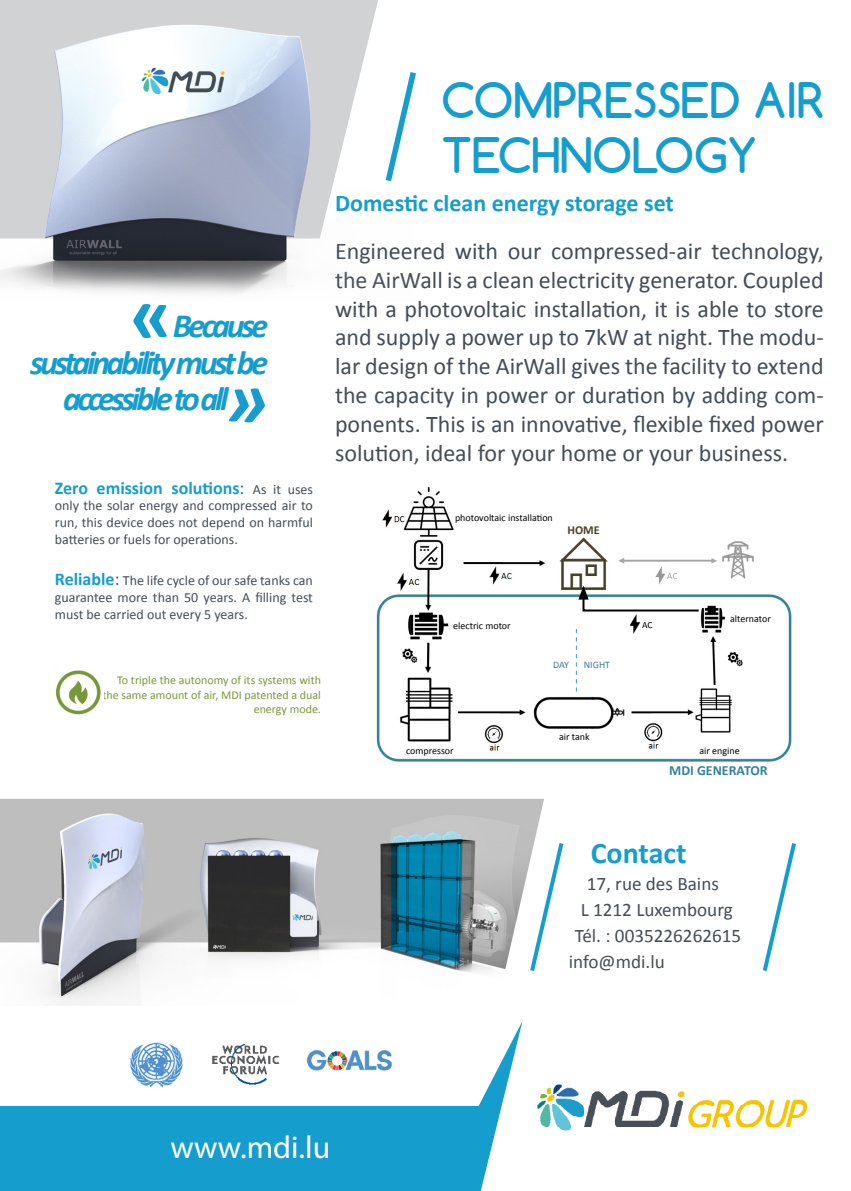
<style>
.page{position:relative;width:851px;height:1191px;background:#fff}
.page>*{position:absolute;margin:0;border:0;box-sizing:border-box;transform-origin:0 0}
.t1{font:700 79.8px "Calibri";color:#159dce}
.t2{font:italic 700 79.8px "Calibri";color:#159dce}
.t3{font:700 46px "Comfortaa";color:#159dce}
.t4{font:italic 700 34px "Calibri";letter-spacing:-.1em;color:#159dce}
.t5{font:31.8px "Myriad Pro";color:#fff}
.t6{font:700 30px "Calibri";color:#159dce}
.t7{font:24px/28.8px "Calibri";color:#434d57;text-align:justify}
.t8{font:700 24px "Calibri";color:#159dce}
.t9{font:19.2px "Calibri";color:#434d57}
.t10{font:700 18px "Calibri";color:#159dce}
.t11{font:14px/16.8px "Calibri";color:#434d57;text-align:justify}
.t12{font:700 14px "Calibri";color:#358399}
.t13{font:700 12.2px "Calibri";color:#4a4329}
.t14{font:12px/14.4px "Calibri";color:#799839;text-align:right}
.t15{font:10px "Calibri";color:#000}
.t16{font:10px "Calibri";color:#487b8e}
.t17{font:9.4px "Calibri";color:#000}
.s1{font-weight:400;color:#434d57}
.s2{font-weight:400;font-size:14px;color:#434d57}
.s3{font-weight:700;font-size:18px;color:#159dce}
.s4{font-size:18px}
</style>
<div class="page">
<img style="left:376px;top:486px;width:416px;height:276px">
<svg style="left:576px;top:629px;width:1px;height:62px"></svg>
<div style="left:0;top:1106px;width:480px;height:85px;background:#159dce"></div>
<svg style="left:478px;top:1022px;width:44px;height:169px"></svg>
<img style="left:130px;top:1042px;width:53px;height:46px">
<img style="left:212px;top:1043px;width:68px;height:42px">
<img style="left:306px;top:1050px;width:86px;height:21px">
<img style="left:537px;top:1084px;width:269px;height:47px">
<svg style="left:544px;top:843px;width:20px;height:85px"></svg>
<svg style="left:762px;top:843px;width:34px;height:128px"></svg>
<img style="left:0;top:799px;width:544px;height:206px">
<img style="left:0;top:0;width:416px;height:294px">
<svg style="left:711px;top:558px;width:6px;height:5px"></svg>
<svg style="left:578px;top:585px;width:122px;height:27px"></svg>
<img style="left:630px;top:615px;width:10px;height:18px">
<img style="left:56px;top:670px;width:45px;height:45px">
<p class="t1" style="left:130px;top:264px;width:45px">«</p>
<p class="t4" style="left:173px;top:304px;width:97px">Because</p>
<p class="t4" style="left:30px;top:341px;width:239px">sustainability must be</p>
<p class="t4" style="left:63px;top:377px;width:167px">accessible to all</p>
<p class="t2" style="left:225px;top:348px;width:45px">»</p>
<p class="t10" style="left:55px;top:476px;width:259px">Zero emission solutions<span class="s1">:</span> <span class="s2">As it uses</span></p>
<p class="t11" style="left:55px;top:497px;width:259px">only the solar energy and compressed air to run, this device does not depend on harmful batteries or fuels for operations.</p>
<p class="t11" style="left:55px;top:572px;width:260px"><span class="s3">Reliable</span><span class="s4">:</span> The life cycle of our safe tanks can guarantee more than 50 years. A filling test must be carried out every 5 years.</p>
<p class="t14" style="left:102px;top:673px;width:220px">To triple the autonomy of its systems with the same amount of air, MDI patented a dual energy mode.</p>
<p class="t3" style="left:441px;top:71px;width:384px">COMPRESSED AIR</p>
<p class="t3" style="left:441px;top:126px;width:317px">TECHNOLOGY</p>
<p class="t8" style="left:335px;top:187px;width:340px">Domestic clean energy storage set</p>
<p class="t7" style="left:335px;top:237px;width:490px">Engineered with our compressed-air technology, the AirWall is a clean electricity generator. Coupled with a photovoltaic installation, it is able to store and supply a power up to 7kW at night. The modu&shy;lar design of the AirWall gives the facility to extend the capacity in power or duration by adding com&shy;ponents. This is an innovative, flexible fixed power solution, ideal for your home or your business.</p>
<p class="t15" style="left:455px;top:512px;width:99px">photovoltaic installation</p>
<p class="t13" style="left:567px;top:522px;width:34px">HOME</p>
<p class="t15" style="left:453px;top:619px;width:59px">electric motor</p>
<p class="t16" style="left:553px;top:658px;width:17px">DAY</p>
<p class="t16" style="left:583px;top:658px;width:28px">NIGHT</p>
<p class="t15" style="left:559px;top:730px;width:32px">air tank</p>
<p class="t17" style="left:642px;top:618px;width:12px">AC</p>
<p class="t15" style="left:730px;top:612px;width:42px">alternator</p>
<p class="t15" style="left:406px;top:744px;width:49px">compressor</p>
<p class="t15" style="left:699px;top:744px;width:42px">air engine</p>
<p class="t12" style="left:669px;top:761px;width:100px">MDI GENERATOR</p>
<p class="t6" style="left:590px;top:834px;width:97px">Contact</p>
<p class="t9" style="left:586px;top:871px;width:134px">17, rue des Bains</p>
<p class="t9" style="left:580px;top:897px;width:153px">L 1212 Luxembourg</p>
<p class="t9" style="left:574px;top:923px;width:168px">Tél. : 0035226262615</p>
<p class="t9" style="left:568px;top:949px;width:98px">info@mdi.lu</p>
<p class="t5" style="left:170px;top:1127px;width:161px">www.mdi.lu</p>
</div>
